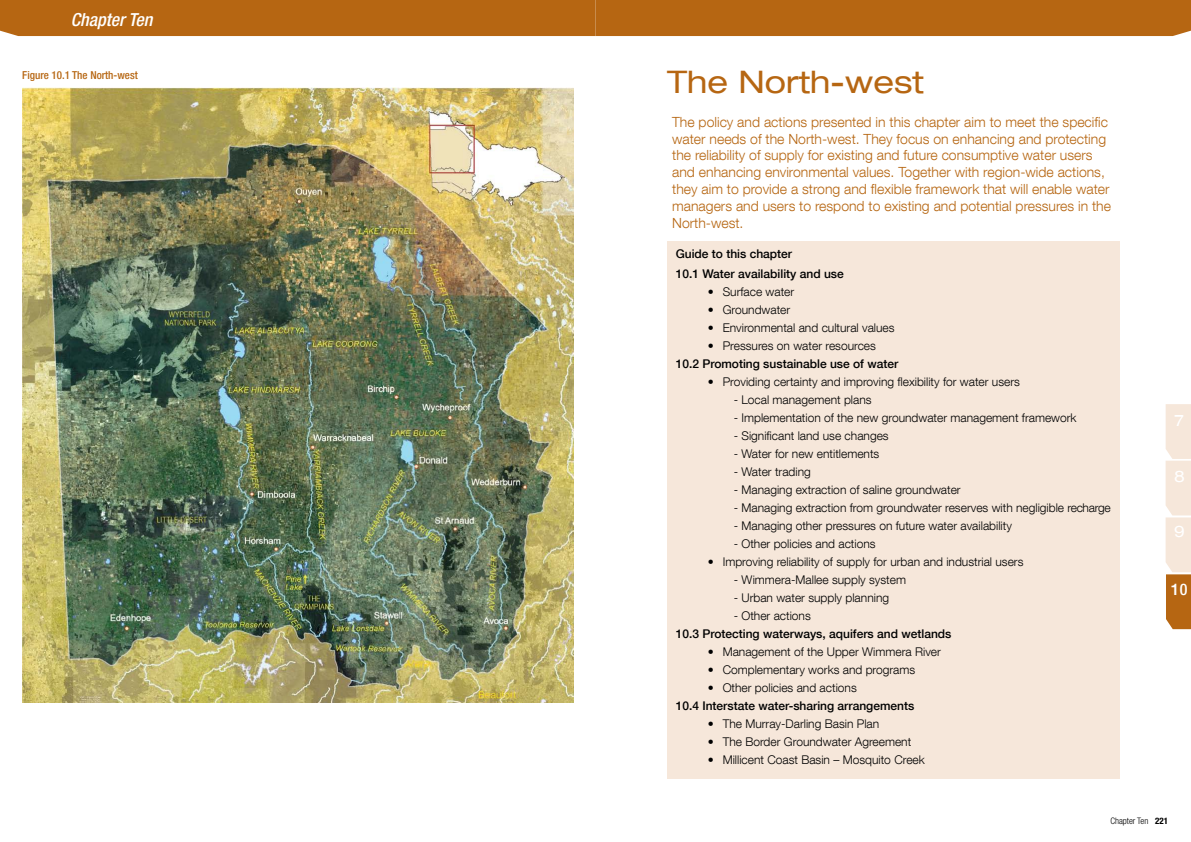
<style>
.page{position:relative;width:1191px;height:842px;background:#fff}
.page>*{position:absolute;margin:0;border:0;box-sizing:border-box;transform-origin:0 0}
.t1{font:expanded 31px "Helvetica Neue LT Com";color:#b66612}
.t2{font:italic 500 condensed 18px "Helvetica Neue LT Com";color:#fff}
.t3{font:expanded 16px "Helvetica Neue LT Com";color:#fff}
.t4{font:500 16px "Helvetica Neue LT Com";color:#fff}
.t5{font:300 14px/16.8px "Helvetica Neue LT Com";color:#b66612}
.t6{font:300 12px "Helvetica Neue LT Com";color:#000}
.t7{font:500 12px/20px "Helvetica Neue LT Com";color:#000}
.t8{font:500 condensed 11px "Helvetica Neue LT Com";color:#b66612}
.t9{font:300 condensed 9px "Helvetica Neue LT Com";color:#000}
.s1{font-stretch:condensed}
.s2{font-weight:700}
</style>
<div class="page">
<div style="left:0;top:0;width:1191px;height:36px;background:#b66612"></div>
<svg style="left:1165px;top:404px;width:26px;height:225px;background:#e8cbaf"></svg>
<div style="left:667px;top:241px;width:453px;height:537px;background:#f6e7da"></div>
<img style="left:22px;top:88px;width:551px;height:614px">
<h2 class="t2" style="left:71px;top:9px;width:83px">Chapter Ten</h2>
<p class="t8" style="left:22px;top:69px;width:117px">Figure 10.1 The North-west</p>
<h1 class="t1" style="left:667px;top:63px;width:258px">The North-west</h1>
<p class="t5" style="left:672px;top:113px;width:440px">The policy and actions presented in this chapter aim to meet the specific water needs of the North-west. They focus on enhancing and protecting the reliability of supply for existing and future consumptive water users and enhancing environmental values. Together with region-wide actions, they aim to provide a strong and flexible framework that will enable water managers and users to respond to existing and potential pressures in the North-west.</p>
<p class="t7" style="left:675px;top:244px;width:170px">Guide to this chapter<br>10.1 Water availability and use</p>
<p class="t6" style="left:707px;top:284px;width:88px">• Surface water</p>
<p class="t6" style="left:707px;top:302px;width:84px">• Groundwater</p>
<p class="t6" style="left:707px;top:320px;width:188px">• Environmental and cultural values</p>
<p class="t6" style="left:707px;top:338px;width:170px">• Pressures on water resources</p>
<p class="t7" style="left:675px;top:354px;width:224px">10.2 Promoting sustainable use of water</p>
<p class="t6" style="left:707px;top:374px;width:314px">• Providing certainty and improving flexibility for water users</p>
<p class="t6" style="left:733px;top:392px;width:139px">- Local management plans</p>
<p class="t6" style="left:733px;top:410px;width:344px">- Implementation of the new groundwater management framework</p>
<p class="t6" style="left:733px;top:428px;width:156px">- Significant land use changes</p>
<p class="t6" style="left:733px;top:446px;width:147px">- Water for new entitlements</p>
<p class="t6" style="left:733px;top:464px;width:79px">- Water trading</p>
<p class="t6" style="left:733px;top:482px;width:228px">- Managing extraction of saline groundwater</p>
<p class="t6" style="left:733px;top:500px;width:378px">- Managing extraction from groundwater reserves with negligible recharge</p>
<p class="t6" style="left:733px;top:518px;width:280px">- Managing other pressures on future water availability</p>
<p class="t6" style="left:733px;top:536px;width:143px">- Other policies and actions</p>
<p class="t6" style="left:707px;top:554px;width:317px">• Improving reliability of supply for urban and industrial users</p>
<p class="t6" style="left:733px;top:572px;width:174px">- Wimmera-Mallee supply system</p>
<p class="t6" style="left:733px;top:590px;width:157px">- Urban water supply planning</p>
<p class="t6" style="left:733px;top:608px;width:79px">- Other actions</p>
<p class="t7" style="left:675px;top:624px;width:277px">10.3 Protecting waterways, aquifers and wetlands</p>
<p class="t6" style="left:707px;top:644px;width:235px">• Management of the Upper Wimmera River</p>
<p class="t6" style="left:707px;top:662px;width:209px">• Complementary works and programs</p>
<p class="t6" style="left:707px;top:680px;width:151px">• Other policies and actions</p>
<p class="t7" style="left:675px;top:696px;width:240px">10.4 Interstate water-sharing arrangements</p>
<p class="t6" style="left:707px;top:716px;width:173px">• The Murray-Darling Basin Plan</p>
<p class="t6" style="left:707px;top:734px;width:205px">• The Border Groundwater Agreement</p>
<p class="t6" style="left:707px;top:752px;width:219px">• Millicent Coast Basin – Mosquito Creek</p>
<h3 class="t3" style="left:1174px;top:410px;width:11px">7</h3>
<h3 class="t3" style="left:1174px;top:466px;width:12px">8</h3>
<h3 class="t3" style="left:1174px;top:522px;width:12px">9</h3>
<h3 class="t4" style="left:1170px;top:580px;width:18px">1<span class="s1">0</span></h3>
<p class="t9" style="left:1110px;top:816px;width:59px">Chapter Ten <span class="s2">221</span></p>
</div>
